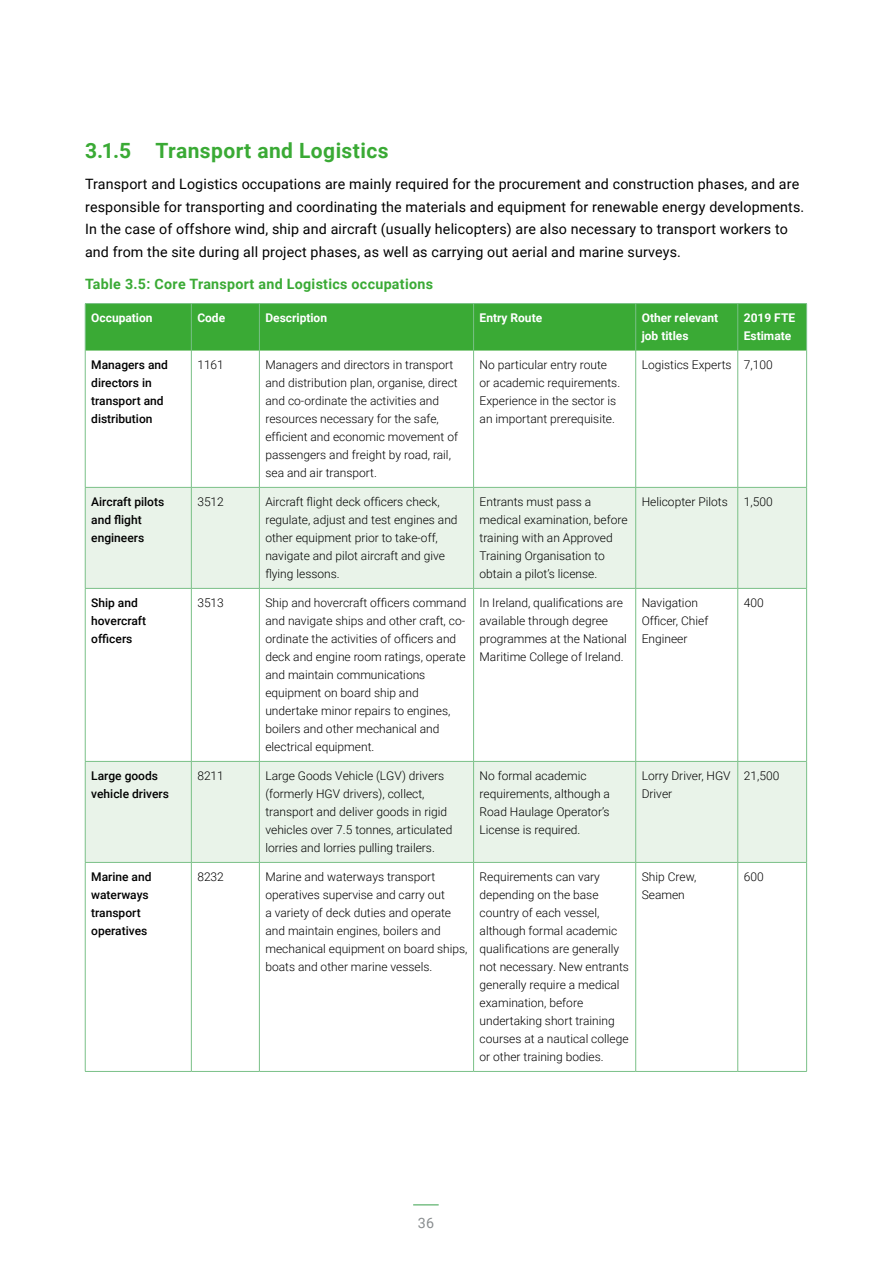
<style>
.page{position:relative;width:893px;height:1263px;background:#fff}
.page>*{position:absolute;margin:0;border:0;box-sizing:border-box;transform-origin:0 0}
.t1{font:700 21px "Roboto";letter-spacing:.02em;color:#3aaa35}
.t2{font:14.25px/22.5px "Roboto";letter-spacing:.01em;color:#000}
.t3{font:700 14.25px "Roboto";letter-spacing:.02em;color:#3aaa35}
.t4{font:14.25px "Roboto";color:#898d8f}
.t5{font:300 12px/18px "Roboto";color:#000}
.t6{font:500 12px/18px "Roboto";color:#000}
.t7{font:700 12px/18px "Roboto";color:#fff}
</style>
<div class="page">
<svg style="left:413px;top:1204px;width:26px;height:1px"></svg>
<div style="left:86px;top:304px;width:720px;height:47px;background:#3aaa35"></div>
<svg style="left:86px;top:488px;width:720px;height:374px;fill:#e9f3e9"></svg>
<hr style="left:85px;top:303px;width:106px;height:1px;background:#7ac087">
<hr style="left:85px;top:304px;width:1px;height:47px;background:#7ac087">
<hr style="left:191px;top:303px;width:68px;height:1px;background:#7ac087">
<hr style="left:191px;top:304px;width:1px;height:47px;background:#7ac087">
<hr style="left:259px;top:303px;width:215px;height:1px;background:#7ac087">
<hr style="left:259px;top:304px;width:1px;height:47px;background:#7ac087">
<hr style="left:474px;top:303px;width:162px;height:1px;background:#7ac087">
<hr style="left:473px;top:304px;width:1px;height:47px;background:#7ac087">
<hr style="left:636px;top:303px;width:102px;height:1px;background:#7ac087">
<hr style="left:635px;top:304px;width:1px;height:47px;background:#7ac087">
<hr style="left:738px;top:303px;width:69px;height:1px;background:#7ac087">
<hr style="left:737px;top:304px;width:1px;height:47px;background:#7ac087">
<hr style="left:806px;top:304px;width:1px;height:47px;background:#7ac087">
<hr style="left:85px;top:351px;width:1px;height:136px;background:#7ac087">
<hr style="left:191px;top:351px;width:1px;height:136px;background:#7ac087">
<hr style="left:259px;top:351px;width:1px;height:136px;background:#7ac087">
<hr style="left:473px;top:351px;width:1px;height:136px;background:#7ac087">
<hr style="left:635px;top:351px;width:1px;height:136px;background:#7ac087">
<hr style="left:737px;top:351px;width:1px;height:136px;background:#7ac087">
<hr style="left:806px;top:351px;width:1px;height:136px;background:#7ac087">
<hr style="left:85px;top:487px;width:106px;height:1px;background:#7ac087">
<hr style="left:85px;top:488px;width:1px;height:100px;background:#7ac087">
<hr style="left:191px;top:487px;width:68px;height:1px;background:#7ac087">
<hr style="left:191px;top:488px;width:1px;height:100px;background:#7ac087">
<hr style="left:259px;top:487px;width:215px;height:1px;background:#7ac087">
<hr style="left:259px;top:488px;width:1px;height:100px;background:#7ac087">
<hr style="left:474px;top:487px;width:162px;height:1px;background:#7ac087">
<hr style="left:473px;top:488px;width:1px;height:100px;background:#7ac087">
<hr style="left:636px;top:487px;width:102px;height:1px;background:#7ac087">
<hr style="left:635px;top:488px;width:1px;height:100px;background:#7ac087">
<hr style="left:738px;top:487px;width:69px;height:1px;background:#7ac087">
<hr style="left:737px;top:488px;width:1px;height:100px;background:#7ac087">
<hr style="left:806px;top:488px;width:1px;height:100px;background:#7ac087">
<hr style="left:85px;top:588px;width:106px;height:1px;background:#7ac087">
<hr style="left:85px;top:589px;width:1px;height:172px;background:#7ac087">
<hr style="left:191px;top:588px;width:68px;height:1px;background:#7ac087">
<hr style="left:191px;top:589px;width:1px;height:172px;background:#7ac087">
<hr style="left:259px;top:588px;width:215px;height:1px;background:#7ac087">
<hr style="left:259px;top:589px;width:1px;height:172px;background:#7ac087">
<hr style="left:474px;top:588px;width:162px;height:1px;background:#7ac087">
<hr style="left:473px;top:589px;width:1px;height:172px;background:#7ac087">
<hr style="left:636px;top:588px;width:102px;height:1px;background:#7ac087">
<hr style="left:635px;top:589px;width:1px;height:172px;background:#7ac087">
<hr style="left:738px;top:588px;width:69px;height:1px;background:#7ac087">
<hr style="left:737px;top:589px;width:1px;height:172px;background:#7ac087">
<hr style="left:806px;top:589px;width:1px;height:172px;background:#7ac087">
<hr style="left:85px;top:761px;width:106px;height:1px;background:#7ac087">
<hr style="left:85px;top:762px;width:1px;height:100px;background:#7ac087">
<hr style="left:191px;top:761px;width:68px;height:1px;background:#7ac087">
<hr style="left:191px;top:762px;width:1px;height:100px;background:#7ac087">
<hr style="left:259px;top:761px;width:215px;height:1px;background:#7ac087">
<hr style="left:259px;top:762px;width:1px;height:100px;background:#7ac087">
<hr style="left:474px;top:761px;width:162px;height:1px;background:#7ac087">
<hr style="left:473px;top:762px;width:1px;height:100px;background:#7ac087">
<hr style="left:636px;top:761px;width:102px;height:1px;background:#7ac087">
<hr style="left:635px;top:762px;width:1px;height:100px;background:#7ac087">
<hr style="left:738px;top:761px;width:69px;height:1px;background:#7ac087">
<hr style="left:737px;top:762px;width:1px;height:100px;background:#7ac087">
<hr style="left:806px;top:762px;width:1px;height:100px;background:#7ac087">
<hr style="left:85px;top:862px;width:106px;height:1px;background:#7ac087">
<hr style="left:85px;top:863px;width:1px;height:208px;background:#7ac087">
<hr style="left:191px;top:862px;width:68px;height:1px;background:#7ac087">
<hr style="left:191px;top:863px;width:1px;height:208px;background:#7ac087">
<hr style="left:259px;top:862px;width:215px;height:1px;background:#7ac087">
<hr style="left:259px;top:863px;width:1px;height:208px;background:#7ac087">
<hr style="left:474px;top:862px;width:162px;height:1px;background:#7ac087">
<hr style="left:473px;top:863px;width:1px;height:208px;background:#7ac087">
<hr style="left:636px;top:862px;width:102px;height:1px;background:#7ac087">
<hr style="left:635px;top:863px;width:1px;height:208px;background:#7ac087">
<hr style="left:738px;top:862px;width:69px;height:1px;background:#7ac087">
<hr style="left:737px;top:863px;width:1px;height:208px;background:#7ac087">
<hr style="left:806px;top:863px;width:1px;height:208px;background:#7ac087">
<hr style="left:85px;top:1071px;width:106px;height:1px;background:#7ac087">
<hr style="left:191px;top:1071px;width:68px;height:1px;background:#7ac087">
<hr style="left:259px;top:1071px;width:215px;height:1px;background:#7ac087">
<hr style="left:474px;top:1071px;width:162px;height:1px;background:#7ac087">
<hr style="left:636px;top:1071px;width:102px;height:1px;background:#7ac087">
<hr style="left:738px;top:1071px;width:69px;height:1px;background:#7ac087">
<h1 class="t1" style="left:85px;top:136px;width:305px">3.1.5 Transport and Logistics</h1>
<p class="t2" style="left:85px;top:172px;width:721px">Transport and Logistics occupations are mainly required for the procurement and construction phases, and are responsible for transporting and coordinating the materials and equipment for renewable energy developments.<br>In the case of offshore wind, ship and aircraft (usually helicopters) are also necessary to transport workers to and from the site during all project phases, as well as carrying out aerial and marine surveys.</p>
<p class="t3" style="left:85px;top:274px;width:349px">Table 3.5: Core Transport and Logistics occupations</p>
<p class="t7" style="left:91px;top:308px;width:63px">Occupation</p>
<p class="t7" style="left:197px;top:308px;width:29px">Code</p>
<p class="t7" style="left:265px;top:308px;width:63px">Description</p>
<p class="t7" style="left:480px;top:308px;width:64px">Entry Route</p>
<p class="t7" style="left:642px;top:308px;width:78px">Other relevant job titles</p>
<p class="t7" style="left:744px;top:308px;width:53px">2019 FTE<br>Estimate</p>
<p class="t6" style="left:91px;top:355px;width:78px">Managers and directors in transport and distribution</p>
<p class="t5" style="left:197px;top:355px;width:28px">1161</p>
<p class="t5" style="left:265px;top:355px;width:194px">Managers and directors in transport and distribution plan, organise, direct and co-ordinate the activities and resources necessary for the safe, efficient and economic movement of passengers and freight by road, rail, sea and air transport.</p>
<p class="t5" style="left:480px;top:355px;width:142px">No particular entry route or academic requirements.<br>Experience in the sector is an important prerequisite.</p>
<p class="t5" style="left:642px;top:355px;width:132px">Logistics Experts 7,100</p>
<p class="t6" style="left:91px;top:492px;width:75px">Aircraft pilots and flight engineers</p>
<p class="t5" style="left:197px;top:492px;width:28px">3512</p>
<p class="t5" style="left:265px;top:492px;width:194px">Aircraft flight deck officers check, regulate, adjust and test engines and other equipment prior to take-off, navigate and pilot aircraft and give flying lessons.</p>
<p class="t5" style="left:480px;top:492px;width:150px">Entrants must pass a medical examination, before training with an Approved<br>Training Organisation to obtain a pilot’s license.</p>
<p class="t5" style="left:642px;top:492px;width:88px">Helicopter Pilots</p>
<p class="t5" style="left:744px;top:492px;width:30px">1,500</p>
<p class="t6" style="left:91px;top:593px;width:56px">Ship and hovercraft officers</p>
<p class="t5" style="left:197px;top:593px;width:28px">3513</p>
<p class="t5" style="left:265px;top:593px;width:203px">Ship and hovercraft officers command and navigate ships and other craft, co&shy;ordinate the activities of officers and deck and engine room ratings, operate and maintain communications equipment on board ship and undertake minor repairs to engines, boilers and other mechanical and electrical equipment.</p>
<p class="t5" style="left:480px;top:593px;width:149px">In Ireland, qualifications are available through degree programmes at the National<br>Maritime College of Ireland.</p>
<p class="t5" style="left:642px;top:593px;width:68px">Navigation<br>Officer, Chief<br>Engineer</p>
<p class="t5" style="left:744px;top:593px;width:21px">400</p>
<p class="t6" style="left:91px;top:766px;width:79px">Large goods vehicle drivers</p>
<p class="t5" style="left:197px;top:766px;width:28px">8211</p>
<p class="t5" style="left:265px;top:766px;width:188px">Large Goods Vehicle (LGV) drivers (formerly HGV drivers), collect, transport and deliver goods in rigid vehicles over 7.5 tonnes, articulated lorries and lorries pulling trailers.</p>
<p class="t5" style="left:480px;top:766px;width:132px">No formal academic requirements, although a<br>Road Haulage Operator’s<br>License is required.</p>
<p class="t5" style="left:642px;top:766px;width:90px">Lorry Driver, HGV<br>Driver</p>
<p class="t5" style="left:744px;top:766px;width:37px">21,500</p>
<p class="t6" style="left:91px;top:867px;width:62px">Marine and waterways transport operatives</p>
<p class="t5" style="left:197px;top:867px;width:28px">8232</p>
<p class="t5" style="left:265px;top:867px;width:204px">Marine and waterways transport operatives supervise and carry out<br>a variety of deck duties and operate and maintain engines, boilers and mechanical equipment on board ships, boats and other marine vessels.</p>
<p class="t5" style="left:480px;top:867px;width:151px">Requirements can vary depending on the base country of each vessel, although formal academic qualifications are generally not necessary. New entrants generally require a medical examination, before undertaking short training courses at a nautical college or other training bodies.</p>
<p class="t5" style="left:642px;top:867px;width:56px">Ship Crew,<br>Seamen</p>
<p class="t5" style="left:744px;top:867px;width:21px">600</p>
<p class="t4" style="left:418px;top:1213px;width:18px">36</p>
</div>
